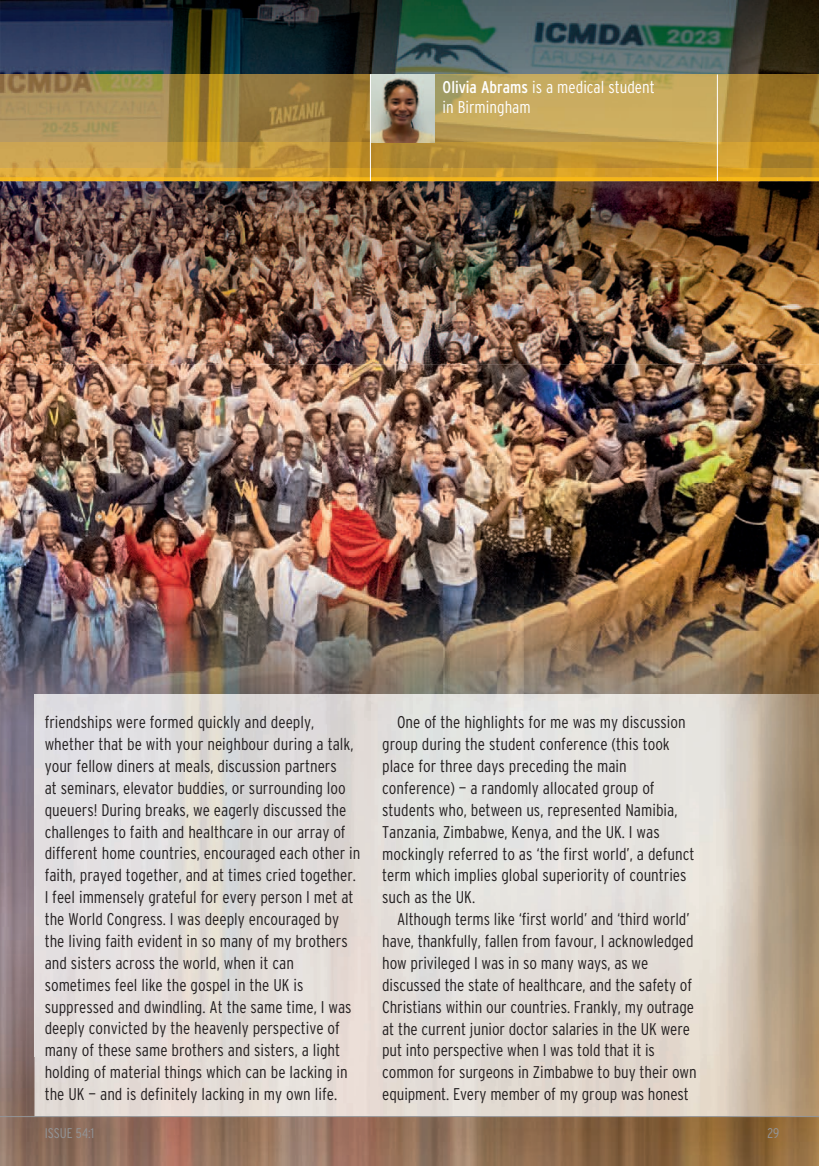
<style>
.page{position:relative;width:819px;height:1166px;background:#fff}
.page>*{position:absolute;margin:0;border:0;box-sizing:border-box;transform-origin:0 0}
.t1{font:300 condensed 16.97px/21.9px "Interstate";color:#231f20}
.t2{font:300 condensed 16.97px/19.2px "Interstate";color:#fff}
.t3{font:300 condensed 14px "Interstate";color:#939598}
.s1{font-weight:400}
</style>
<div class="page">
<img style="left:0;top:364px;width:819px;height:802px">
<img style="left:0;top:0;width:819px;height:364px">
<img style="left:35px;top:694px;width:784px;height:422px">
<hr style="left:0;top:1116px;width:819px;height:1px;background:#939598">
<img style="left:0;top:74px;width:819px;height:108px">
<img style="left:371px;top:74px;width:63px;height:68px">
<hr style="left:716px;top:74px;width:1px;height:107px;background:#fff">
<hr style="left:370px;top:74px;width:1px;height:107px;background:#fff">
<p class="t2" style="left:442px;top:79px;width:214px"><span class="s1">Olivia Abrams</span> is a medical student in Birmingham</p>
<p class="t1" style="left:45px;top:712px;width:317px">friendships were formed quickly and deeply, whether that be with your neighbour during a talk, your fellow diners at meals, discussion partners<br>at seminars, elevator buddies, or surrounding loo queuers! During breaks, we eagerly discussed the challenges to faith and healthcare in our array of different home countries, encouraged each other in faith, prayed together, and at times cried together.<br>I feel immensely grateful for every person I met at the World Congress. I was deeply encouraged by the living faith evident in so many of my brothers and sisters across the world, when it can sometimes feel like the gospel in the UK is suppressed and dwindling. At the same time, I was deeply convicted by the heavenly perspective of many of these same brothers and sisters, a light holding of material things which can be lacking in the UK — and is definitely lacking in my own life.</p>
<p class="t1" style="left:382px;top:713px;width:314px;text-indent:15px">One of the highlights for me was my discussion group during the student conference (this took place for three days preceding the main conference) — a randomly allocated group of students who, between us, represented Namibia, Tanzania, Zimbabwe, Kenya, and the UK. I was mockingly referred to as ‘the first world’, a defunct term which implies global superiority of countries such as the UK.</p>
<p class="t1" style="left:382px;top:909px;width:316px;text-indent:15px">Although terms like ‘first world’ and ‘third world’ have, thankfully, fallen from favour, I acknowledged how privileged I was in so many ways, as we discussed the state of healthcare, and the safety of Christians within our countries. Frankly, my outrage at the current junior doctor salaries in the UK were put into perspective when I was told that it is common for surgeons in Zimbabwe to buy their own equipment. Every member of my group was honest</p>
<p class="t3" style="left:45px;top:1127px;width:51px">ISSUE 54:1</p>
<p class="t3" style="left:767px;top:1127px;width:13px">29</p>
</div>
